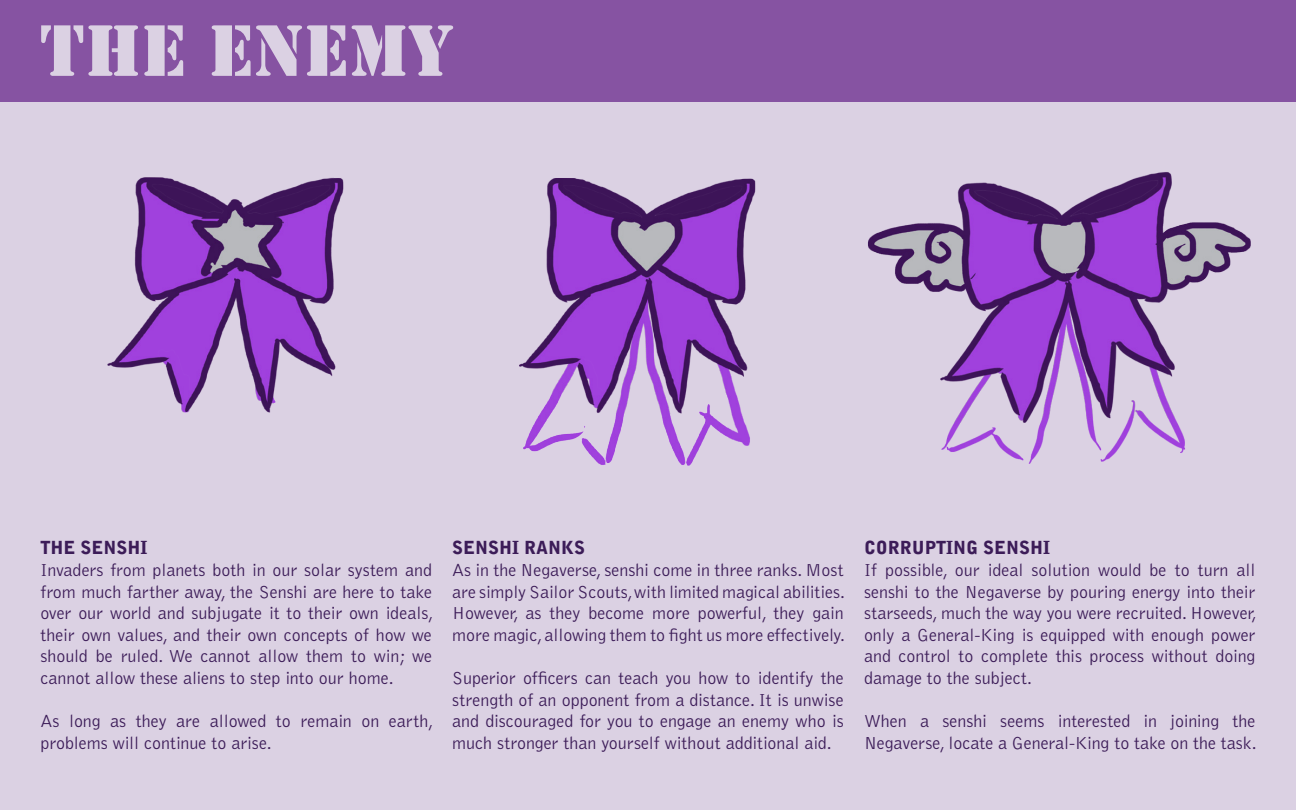
<style>
.page{position:relative;width:1296px;height:810px;background:#dbd1e3}
.page>*{position:absolute;margin:0;border:0;box-sizing:border-box;transform-origin:0 0}
.t1{font:67.5px "Stencil Std";color:#dbd1e3}
.t2{font:18px/21.6px "Bel Got Lijg";color:#3c1c58;text-align:justify}
.t3{font:900 18px "Bell Gothic BT";color:#3c1c58}
</style>
<div class="page">
<div style="left:0;top:0;width:1296px;height:101px;background:#8653a2"></div>
<img style="left:107px;top:177px;width:237px;height:236px">
<img style="left:519px;top:178px;width:237px;height:288px">
<img style="left:868px;top:172px;width:383px;height:292px">
<p class="t1" style="left:40px;top:7px;width:415px">THE ENEMY</p>
<p class="t3" style="left:40px;top:537px;width:109px">THE SENSHI</p>
<p class="t2" style="left:40px;top:560px;width:394px">Invaders from planets both in our solar system and from much farther away, the Senshi are here to take over our world and subjugate it to their own ideals, their own values, and their own concepts of how we should be ruled. We cannot allow them to win; we cannot allow these aliens to step into our home.</p>
<p class="t2" style="left:40px;top:711px;width:394px">As long as they are allowed to remain on earth, problems will continue to arise.</p>
<p class="t3" style="left:452px;top:537px;width:134px">SENSHI RANKS</p>
<p class="t2" style="left:452px;top:560px;width:394px">As in the Negaverse, senshi come in three ranks. Most are simply Sailor Scouts, with limited magical abilities.<br>However, as they become more powerful, they gain more magic, allowing them to fight us more effectively.</p>
<p class="t2" style="left:452px;top:668px;width:393px">Superior officers can teach you how to identify the strength of an opponent from a distance. It is unwise and discouraged for you to engage an enemy who is much stronger than yourself without additional aid.</p>
<p class="t3" style="left:864px;top:537px;width:188px">CORRUPTING SENSHI</p>
<p class="t2" style="left:864px;top:560px;width:394px">If possible, our ideal solution would be to turn all senshi to the Negaverse by pouring energy into their starseeds, much the way you were recruited. However, only a General-King is equipped with enough power and control to complete this process without doing damage to the subject.</p>
<p class="t2" style="left:864px;top:711px;width:394px">When a senshi seems interested in joining the<br>Negaverse, locate a General-King to take on the task.</p>
</div>
